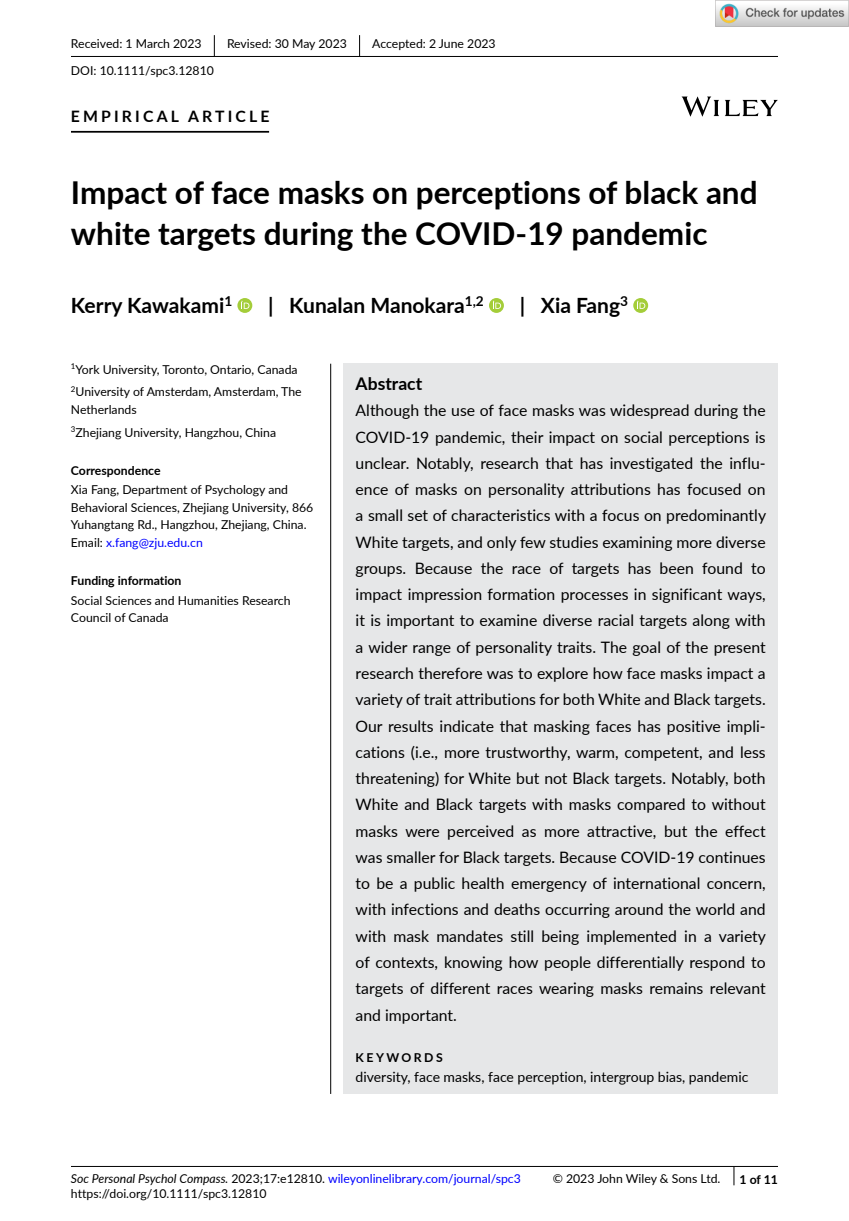
<style>
.page{position:relative;width:849px;height:1221px;background:#fff}
.page>*{position:absolute;margin:0;border:0;box-sizing:border-box;transform-origin:0 0}
.t1{font:700 31.5px/40.2px "Lato";color:#000}
.t2{font:700 21px "Lato";color:#000}
.t3{font:700 17.5px "Lato";color:#000}
.t4{font:15.75px/26.2px "Lato";color:#000;text-align:justify}
.t5{font:700 15.75px "Lato";letter-spacing:.2em;color:#000}
.t6{font:14px "Lato";color:#000}
.t7{font:12.25px/17.5px "Lato";color:#000}
.t8{font:700 12.25px "Lato";color:#000}
.t9{font:700 12.25px "Lato";letter-spacing:.2em;color:#000}
.s1{color:#00f}
.s2{font-style:italic}
</style>
<div class="page">
<div style="left:343px;top:363px;width:434px;height:730px;background:#e6e7e8"></div>
<hr style="left:71px;top:56px;width:706px;height:1px;background:#000">
<hr style="left:71px;top:131px;width:198px;height:2px;background:#000">
<svg style="left:237px;top:298px;width:15px;height:15px"></svg>
<svg style="left:241px;top:301px;width:8px;height:8px"></svg>
<div style="left:489px;top:298px;width:14px;height:15px;background:#a4cd39;border-radius:50%"></div>
<svg style="left:493px;top:301px;width:8px;height:8px"></svg>
<svg style="left:633px;top:298px;width:15px;height:15px"></svg>
<svg style="left:637px;top:301px;width:8px;height:8px"></svg>
<svg style="left:214px;top:35px;width:1px;height:21px"></svg>
<svg style="left:359px;top:35px;width:1px;height:21px"></svg>
<hr style="left:71px;top:1165px;width:706px;height:1px;background:#000">
<svg style="left:681px;top:96px;width:96px;height:21px"></svg>
<svg style="left:733px;top:1166px;width:1px;height:19px"></svg>
<hr style="left:330px;top:363px;width:1px;height:730px;background:#000">
<img style="left:715px;top:0;width:133px;height:26px">
<p class="t7" style="left:71px;top:35px;width:132px">Received: 1 March 2023</p>
<p class="t7" style="left:227px;top:35px;width:121px">Revised: 30 May 2023</p>
<p class="t7" style="left:372px;top:35px;width:125px">Accepted: 2 June 2023</p>
<p class="t7" style="left:71px;top:61px;width:144px">DOI: 10.1111/spc3.12810</p>
<p class="t5" style="left:71px;top:105px;width:200px">EMPIRICAL ARTICLE</p>
<h1 class="t1" style="left:71px;top:171px;width:688px">Impact of face masks on perceptions of black and white targets during the COVID-19 pandemic</h1>
<h2 class="t2" style="left:71px;top:290px;width:163px">Kerry Kawakami<sup>1</sup></h2>
<h2 class="t2" style="left:268px;top:290px;width:217px">| Kunalan Manokara<sup>1,2</sup></h2>
<h2 class="t2" style="left:519px;top:290px;width:110px">| Xia Fang<sup>3</sup></h2>
<p class="t7" style="left:71px;top:357px;width:232px;line-height:22.8px"><sup>1</sup>York University, Toronto, Ontario, Canada<br><sup>2</sup>University of Amsterdam, Amsterdam, The</p>
<p class="t7" style="left:71px;top:397px;width:207px;line-height:22.8px">Netherlands<br><sup>3</sup>Zhejiang University, Hangzhou, China</p>
<p class="t8" style="left:71px;top:461px;width:91px">Correspondence</p>
<p class="t7" style="left:71px;top:480px;width:244px">Xia Fang, Department of Psychology and Behavioral Sciences, Zhejiang University, 866<br>Yuhangtang Rd., Hangzhou, Zhejiang, China.<br>Email: <span class="s1">x.fang@zju.edu.cn</span></p>
<p class="t8" style="left:71px;top:572px;width:112px">Funding information</p>
<p class="t7" style="left:71px;top:591px;width:221px">Social Sciences and Humanities Research<br>Council of Canada</p>
<p class="t3" style="left:355px;top:371px;width:68px">Abstract</p>
<p class="t4" style="left:355px;top:397px;width:412px">Although the use of face masks was widespread during the COVID-19 pandemic, their impact on social perceptions is unclear. Notably, research that has investigated the influ&shy;ence of masks on personality attributions has focused on a small set of characteristics with a focus on predominantly White targets, and only few studies examining more diverse groups. Because the race of targets has been found to impact impression formation processes in significant ways, it is important to examine diverse racial targets along with a wider range of personality traits. The goal of the present research therefore was to explore how face masks impact a variety of trait attributions for both White and Black targets.<br>Our results indicate that masking faces has positive impli&shy;cations (i.e., more trustworthy, warm, competent, and less threatening) for White but not Black targets. Notably, both White and Black targets with masks compared to without masks were perceived as more attractive, but the effect was smaller for Black targets. Because COVID-19 continues to be a public health emergency of international concern, with infections and deaths occurring around the world and with mask mandates still being implemented in a variety of contexts, knowing how people differentially respond to targets of different races wearing masks remains relevant and important.</p>
<p class="t9" style="left:355px;top:1048px;width:89px">KEYWORDS</p>
<p class="t6" style="left:355px;top:1066px;width:394px">diversity, face masks, face perception, intergroup bias, pandemic</p>
<p class="t7" style="left:71px;top:1170px;width:451px;line-height:14.7px"><span class="s2">Soc Personal Psychol Compass.</span> 2023;17:e12810. <span class="s1">wileyonlinelibrary.com/journal/spc3 </span>https://doi.org/10.1111/spc3.12810</p>
<p class="t7" style="left:552px;top:1169px;width:169px">© 2023 John Wiley &amp; Sons Ltd.</p>
<p class="t8" style="left:739px;top:1169px;width:40px">1 of 11</p>
</div>
